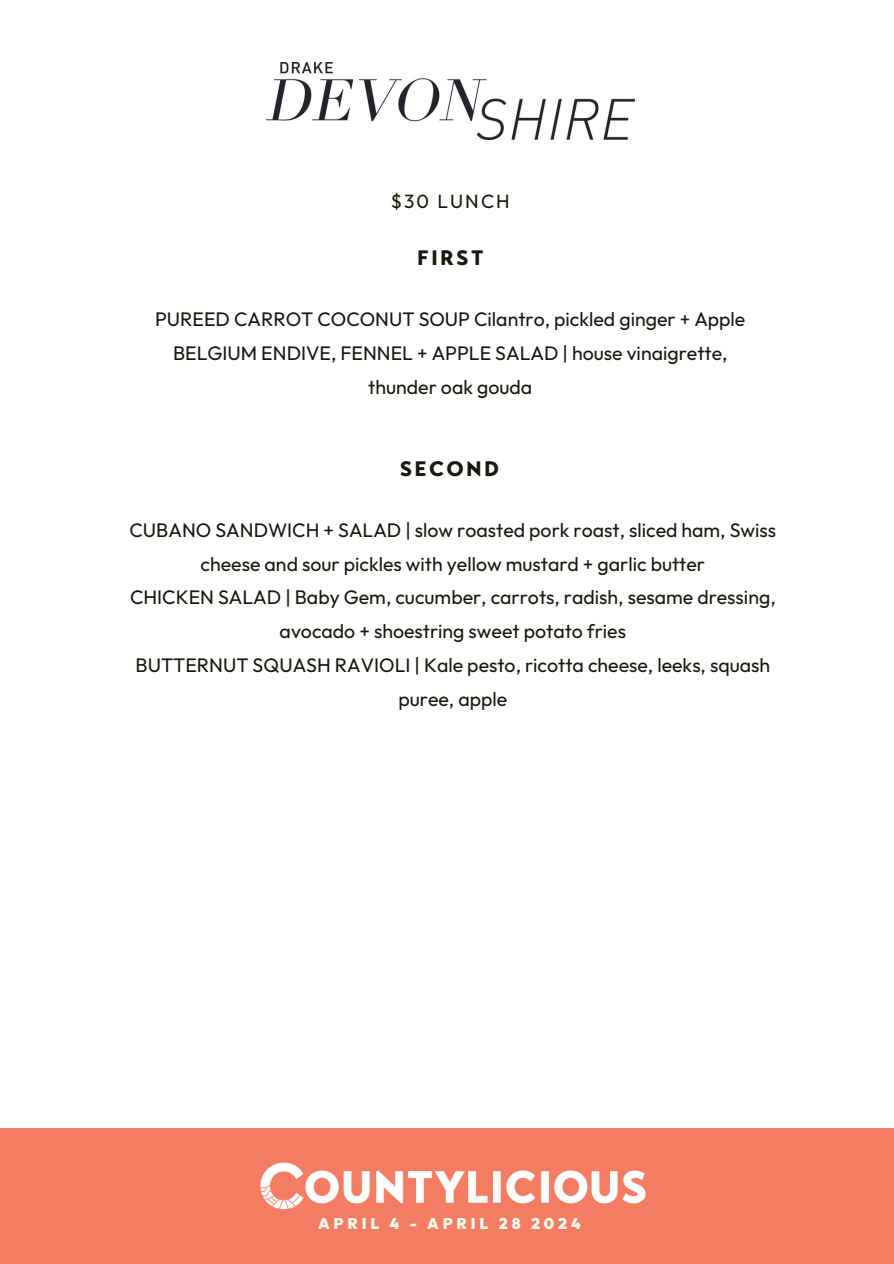
<style>
.page{position:relative;width:894px;height:1264px;background:#fff}
.page>*{position:absolute;margin:0;border:0;box-sizing:border-box;transform-origin:0 0}
.t1{font:900 20.85px "Transat Text";letter-spacing:.11em;color:#1a180c}
.t2{font:19.5px/33.8px "Outfit";color:#1a180c;text-align:center}
.t3{font:19.2px "Outfit";letter-spacing:.11em;color:#1a180c}
.t4{font:900 15.45px "Outfit";letter-spacing:.245em;color:#f7f8e8}
</style>
<div class="page">
<div style="left:0;top:1128px;width:893px;height:135px;background:#f37c62"></div>
<img style="left:260px;top:1162px;width:386px;height:48px">
<img style="left:266px;top:62px;width:368px;height:78px">
<h1 class="t3" style="left:390px;top:189px;width:121px">$30 LUNCH</h1>
<h2 class="t1" style="left:417px;top:250px;width:68px">FIRST</h2>
<h3 class="t2" style="left:155px;top:302px;width:591px">PUREED CARROT COCONUT SOUP Cilantro, pickled ginger + Apple<br>BELGIUM ENDIVE, FENNEL + APPLE SALAD | house vinaigrette, thunder oak gouda</h3>
<h1 class="t1" style="left:399px;top:460px;width:101px">SECOND</h1>
<p class="t2" style="left:129px;top:512px;width:648px">CUBANO SANDWICH + SALAD | slow roasted pork roast, sliced ham, Swiss cheese and sour pickles with yellow mustard + garlic butter<br>CHICKEN SALAD | Baby Gem, cucumber, carrots, radish, sesame dressing, avocado + shoestring sweet potato fries<br>BUTTERNUT SQUASH RAVIOLI | Kale pesto, ricotta cheese, leeks, squash puree, apple</p>
<h3 class="t4" style="left:318px;top:1213px;width:264px">APRIL 4 - APRIL 28 2024</h3>
</div>
